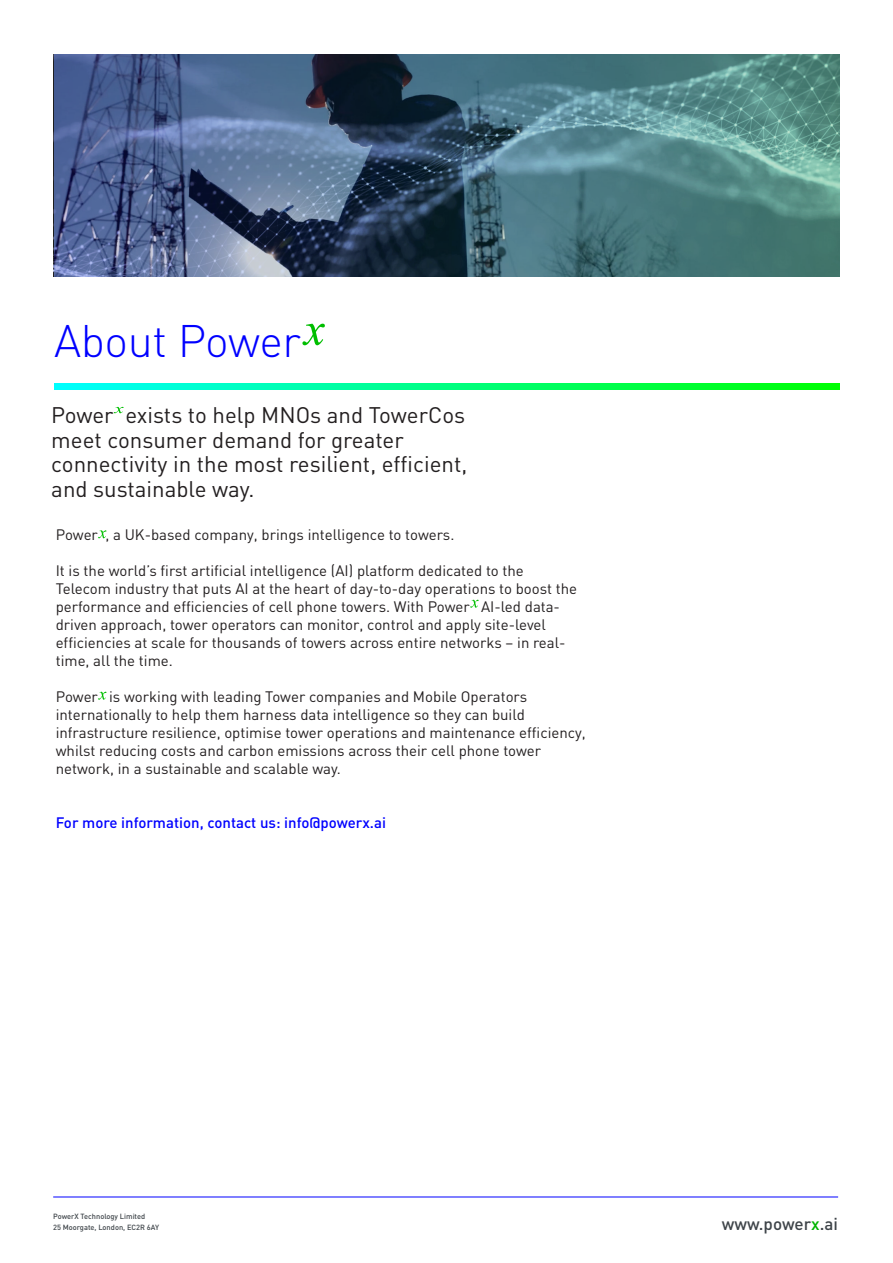
<style>
.page{position:relative;width:893px;height:1263px;background:#fff}
.page>*{position:absolute;margin:0;border:0;box-sizing:border-box;transform-origin:0 0}
.t1{font:300 45px "DIN";letter-spacing:-.01em;color:#00f}
.t2{font:22.35px/24.5px "DIN";color:#231f20}
.t3{font:500 17.1px "DIN";color:#3e4449}
.t4{font:15px/18px "DIN";color:#231f20}
.t5{font:500 15px "DIN";color:#00f}
.t6{font:500 7.5px "DIN";color:#3e4449}
.s1{color:#00b400}
</style>
<div class="page">
<svg style="left:54px;top:383px;width:785px;height:7px;background:#00ff80"></svg>
<svg style="left:302px;top:324px;width:23px;height:21px"></svg>
<svg style="left:54px;top:54px;width:786px;height:222px;background:#496b7f"></svg>
<hr style="left:53px;top:1196px;width:785px;height:1px;background:#00f">
<svg style="left:98px;top:530px;width:8px;height:8px"></svg>
<svg style="left:470px;top:600px;width:9px;height:8px"></svg>
<svg style="left:114px;top:407px;width:10px;height:6px"></svg>
<svg style="left:98px;top:692px;width:8px;height:8px"></svg>
<p class="t1" style="left:54px;top:313px;width:248px">About Power</p>
<p class="t2" style="left:51px;top:402px;width:417px">Power exists to help MNOs and TowerCos meet consumer demand for greater connectivity in the most resilient, efficient, and sustainable way.</p>
<p class="t4" style="left:56px;top:526px;width:400px">Power , a UK-based company, brings intelligence to towers.</p>
<p class="t4" style="left:56px;top:562px;width:523px">It is the world’s first artificial intelligence (AI) platform dedicated to the Telecom industry that puts AI at the heart of day-to-day operations to boost the performance and efficiencies of cell phone towers. With Power AI-led data&shy;driven approach, tower operators can monitor, control and apply site-level efficiencies at scale for thousands of towers across entire networks – in real&shy;time, all the time.</p>
<p class="t4" style="left:56px;top:688px;width:532px">Power is working with leading Tower companies and Mobile Operators internationally to help them harness data intelligence so they can build infrastructure resilience, optimise tower operations and maintenance efficiency, whilst reducing costs and carbon emissions across their cell phone tower network, in a sustainable and scalable way.</p>
<p class="t5" style="left:56px;top:813px;width:332px">For more information, contact us: info@powerx.ai</p>
<p class="t6" style="left:53px;top:1212px;width:94px">PowerX Technology Limited</p>
<p class="t6" style="left:53px;top:1222px;width:108px">25 Moorgate, London, EC2R 6AY</p>
<p class="t3" style="left:722px;top:1213px;width:118px">www.power<span class="s1">x</span>.ai</p>
</div>
